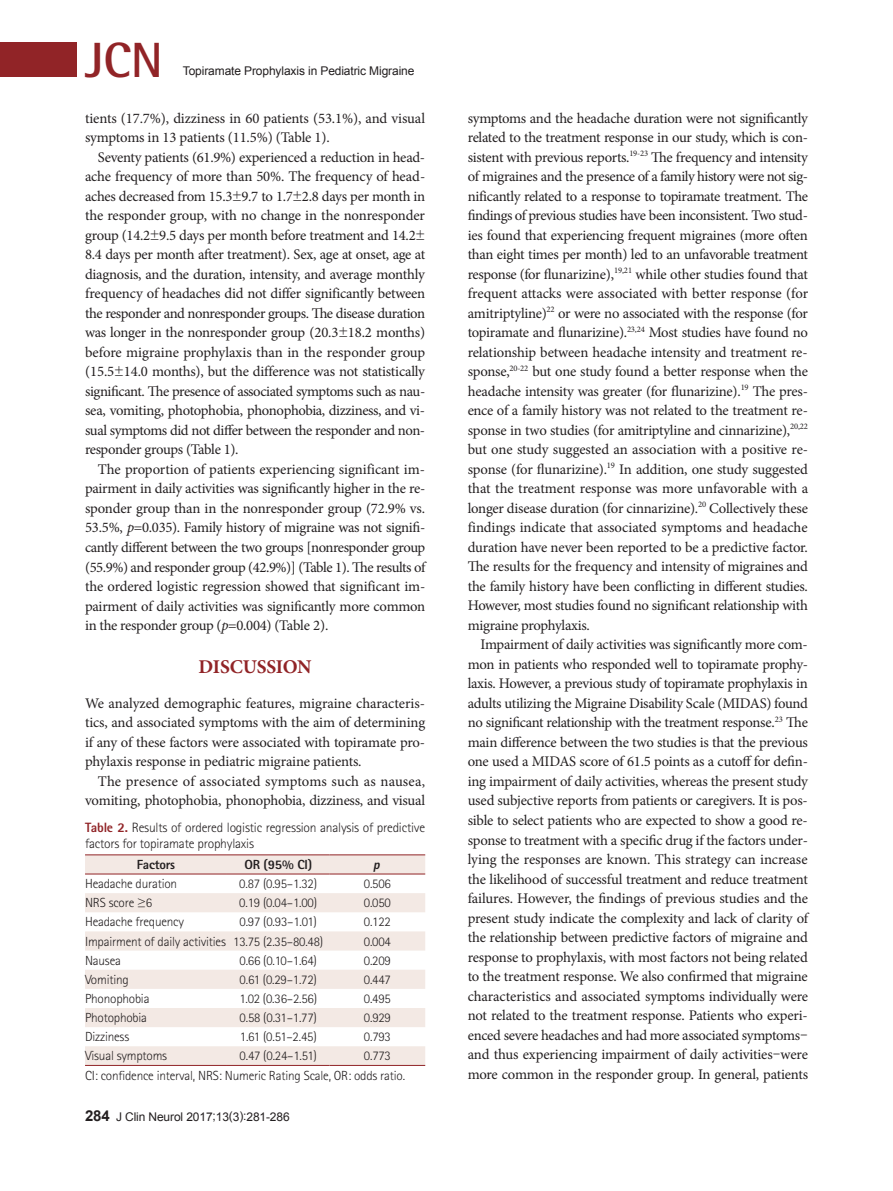
<style>
.page{position:relative;width:893px;height:1191px;background:#fff}
.page>*{position:absolute;margin:0;border:0;box-sizing:border-box;transform-origin:0 0}
.t1{font:700 49.5px "Rotis Semi Sans Std";color:#912427}
.t2{font:700 19.5px "Minion Pro";letter-spacing:-.01em;color:#912427}
.t3{font:14.7px/19.5px "Minion Pro";letter-spacing:-.015em;color:#231f20;text-align:justify}
.t4{font:300 13.5px/15.8px "Rotis Sans Serif Std";letter-spacing:-.015em;color:#231f20}
.t5{font:300 13.2px/19.6px "Rotis Sans Serif Std";letter-spacing:-.015em;color:#231f20}
.t6{font:800 13.2px "Rotis Sans Serif Std";letter-spacing:-.015em;color:#231f20}
.t7{font:italic 800 13.2px "Rotis Sans Serif Std";color:#231f20}
.t8{font:12px "Arial";letter-spacing:-.01em;color:#231f20}
.s1{font-family:"Garamond"}
.s2{font-style:italic}
.s3{font-weight:800;color:#912427}
.s4{font-family:"Garamond";font-weight:400}
.s5{font-weight:700;font-size:15px}
</style>
<div class="page">
<div style="left:0;top:43px;width:77px;height:34px;background:#912427"></div>
<svg style="left:85px;top:855px;width:340px;height:210px;fill:#f3e9e4"></svg>
<hr style="left:85px;top:1065px;width:142px;height:1px;background:#912427">
<hr style="left:227px;top:1065px;width:103px;height:1px;background:#912427">
<hr style="left:330px;top:1065px;width:95px;height:1px;background:#912427">
<hr style="left:85px;top:854px;width:142px;height:1px;background:#912427">
<hr style="left:227px;top:854px;width:103px;height:1px;background:#912427">
<hr style="left:330px;top:854px;width:95px;height:1px;background:#912427">
<hr style="left:85px;top:873px;width:142px;height:1px;background:#912427">
<hr style="left:227px;top:873px;width:103px;height:1px;background:#912427">
<hr style="left:330px;top:873px;width:95px;height:1px;background:#912427">
<h1 class="t1" style="left:85px;top:30px;width:80px">JCN</h1>
<p class="t8" style="left:183px;top:63px;width:233px">Topiramate Prophylaxis in Pediatric Migraine</p>
<p class="t3" style="left:85px;top:108px;width:341px">tients (17.7%), dizziness in 60 patients (53.1%), and visual symptoms in 13 patients (11.5%) (Table 1).</p>
<p class="t3" style="left:85px;top:147px;width:342px;text-indent:13px">Seventy patients (61.9%) experienced a reduction in head&shy;ache frequency of more than 50%. The frequency of head&shy;aches decreased from 15.3<span class="s1">±</span>9.7 to 1.7<span class="s1">±</span>2.8 days per month in the responder group, with no change in the nonresponder group (14.2<span class="s1">±</span>9.5 days per month before treatment and 14.2<span class="s1">± </span>8.4 days per month after treatment). Sex, age at onset, age at diagnosis, and the duration, intensity, and average monthly frequency of headaches did not differ significantly between the responder and nonresponder groups. The disease duration was longer in the nonresponder group (20.3<span class="s1">±</span>18.2 months) before migraine prophylaxis than in the responder group (15.5<span class="s1">±</span>14.0 months), but the difference was not statistically significant. The presence of associated symptoms such as nau&shy;sea, vomiting, photophobia, phonophobia, dizziness, and vi&shy;sual symptoms did not differ between the responder and non&shy;responder groups (Table 1).</p>
<p class="t3" style="left:85px;top:459px;width:342px;text-indent:13px">The proportion of patients experiencing significant im&shy;pairment in daily activities was significantly higher in the re&shy;sponder group than in the nonresponder group (72.9% vs.<br>53.5%, <span class="s2">p</span>=0.035). Family history of migraine was not signifi&shy;cantly different between the two groups [nonresponder group (55.9%) and responder group (42.9%)] (Table 1). The results of the ordered logistic regression showed that significant im&shy;pairment of daily activities was significantly more common in the responder group (<span class="s2">p</span>=0.004) (Table 2).</p>
<h2 class="t2" style="left:199px;top:653px;width:90px">DISCUSSION</h2>
<p class="t3" style="left:85px;top:693px;width:342px">We analyzed demographic features, migraine characteris&shy;tics, and associated symptoms with the aim of determining if any of these factors were associated with topiramate pro&shy;phylaxis response in pediatric migraine patients.</p>
<p class="t3" style="left:85px;top:771px;width:342px;text-align:right">The presence of associated symptoms such as nausea, vomiting, photophobia, phonophobia, dizziness, and visual</p>
<p class="t4" style="left:85px;top:819px;width:342px"><span class="s3">Table 2.</span> Results of ordered logistic regression analysis of predictive factors for topiramate prophylaxis</p>
<p class="t6" style="left:137px;top:856px;width:40px">Factors</p>
<p class="t6" style="left:244px;top:856px;width:69px">OR (95% CI)</p>
<p class="t7" style="left:373px;top:856px;width:11px">p</p>
<p class="t5" style="left:85px;top:874px;width:94px">Headache duration</p>
<p class="t5" style="left:239px;top:874px;width:79px">0.87 (0.95–1.32)</p>
<p class="t5" style="left:364px;top:874px;width:29px">0.506</p>
<p class="t5" style="left:85px;top:893px;width:68px">NRS score <span class="s4">≥</span>6</p>
<p class="t5" style="left:239px;top:893px;width:79px">0.19 (0.04–1.00)</p>
<p class="t5" style="left:364px;top:893px;width:29px">0.050</p>
<p class="t5" style="left:85px;top:912px;width:101px">Headache frequency</p>
<p class="t5" style="left:240px;top:912px;width:79px">0.97 (0.93–1.01)</p>
<p class="t5" style="left:364px;top:912px;width:29px">0.122</p>
<p class="t5" style="left:85px;top:931px;width:240px">Impairment of daily activities 13.75 (2.35–80.48)</p>
<p class="t5" style="left:364px;top:931px;width:29px">0.004</p>
<p class="t5" style="left:85px;top:950px;width:37px">Nausea</p>
<p class="t5" style="left:240px;top:950px;width:79px">0.66 (0.10–1.64)</p>
<p class="t5" style="left:364px;top:950px;width:29px">0.209</p>
<p class="t5" style="left:85px;top:969px;width:45px">Vomiting</p>
<p class="t5" style="left:240px;top:969px;width:79px">0.61 (0.29–1.72)</p>
<p class="t5" style="left:364px;top:969px;width:29px">0.447</p>
<p class="t5" style="left:85px;top:988px;width:66px">Phonophobia</p>
<p class="t5" style="left:239px;top:988px;width:79px">1.02 (0.36–2.56)</p>
<p class="t5" style="left:364px;top:988px;width:29px">0.495</p>
<p class="t5" style="left:85px;top:1008px;width:64px">Photophobia</p>
<p class="t5" style="left:240px;top:1008px;width:79px">0.58 (0.31–1.77)</p>
<p class="t5" style="left:364px;top:1008px;width:29px">0.929</p>
<p class="t5" style="left:85px;top:1027px;width:46px">Dizziness</p>
<p class="t5" style="left:240px;top:1027px;width:78px">1.61 (0.51–2.45)</p>
<p class="t5" style="left:364px;top:1027px;width:29px">0.793</p>
<p class="t5" style="left:85px;top:1046px;width:84px">Visual symptoms</p>
<p class="t5" style="left:240px;top:1046px;width:79px">0.47 (0.24–1.51)</p>
<p class="t5" style="left:85px;top:1046px;width:322px;text-indent:279px">0.773<br>CI: confidence interval, NRS: Numeric Rating Scale, OR: odds ratio.</p>
<p class="t8" style="left:85px;top:1108px;width:206px"><span class="s5">284</span> J Clin Neurol 2017;13(3):281-286</p>
<p class="t3" style="left:468px;top:108px;width:342px">symptoms and the headache duration were not significantly related to the treatment response in our study, which is con&shy;sistent with previous reports.<sup>19-23</sup> The frequency and intensity of migraines and the presence of a family history were not sig&shy;nificantly related to a response to topiramate treatment. The findings of previous studies have been inconsistent. Two stud&shy;ies found that experiencing frequent migraines (more often than eight times per month) led to an unfavorable treatment response (for flunarizine),<sup>19,21</sup> while other studies found that frequent attacks were associated with better response (for amitriptyline)<sup>22</sup> or were no associated with the response (for topiramate and flunarizine).<sup>23,24</sup> Most studies have found no relationship between headache intensity and treatment re&shy;sponse,<sup>20-22</sup> but one study found a better response when the headache intensity was greater (for flunarizine).<sup>19</sup> The pres&shy;ence of a family history was not related to the treatment re&shy;sponse in two studies (for amitriptyline and cinnarizine),<sup>20,22 </sup>but one study suggested an association with a positive re&shy;sponse (for flunarizine).<sup>19</sup> In addition, one study suggested that the treatment response was more unfavorable with a longer disease duration (for cinnarizine).<sup>20</sup> Collectively these findings indicate that associated symptoms and headache duration have never been reported to be a predictive factor.<br>The results for the frequency and intensity of migraines and the family history have been conflicting in different studies.<br>However, most studies found no significant relationship with migraine prophylaxis.</p>
<p class="t3" style="left:468px;top:635px;width:342px;text-indent:13px">Impairment of daily activities was significantly more com&shy;mon in patients who responded well to topiramate prophy&shy;laxis. However, a previous study of topiramate prophylaxis in adults utilizing the Migraine Disability Scale (MIDAS) found no significant relationship with the treatment response.<sup>23</sup> The main difference between the two studies is that the previous one used a MIDAS score of 61.5 points as a cutoff for defin&shy;ing impairment of daily activities, whereas the present study used subjective reports from patients or caregivers. It is pos&shy;sible to select patients who are expected to show a good re&shy;sponse to treatment with a specific drug if the factors under&shy;lying the responses are known. This strategy can increase the likelihood of successful treatment and reduce treatment failures. However, the findings of previous studies and the present study indicate the complexity and lack of clarity of the relationship between predictive factors of migraine and response to prophylaxis, with most factors not being related to the treatment response. We also confirmed that migraine characteristics and associated symptoms individually were not related to the treatment response. Patients who experi&shy;enced severe headaches and had more associated symptoms– and thus experiencing impairment of daily activities–were more common in the responder group. In general, patients</p>
</div>
